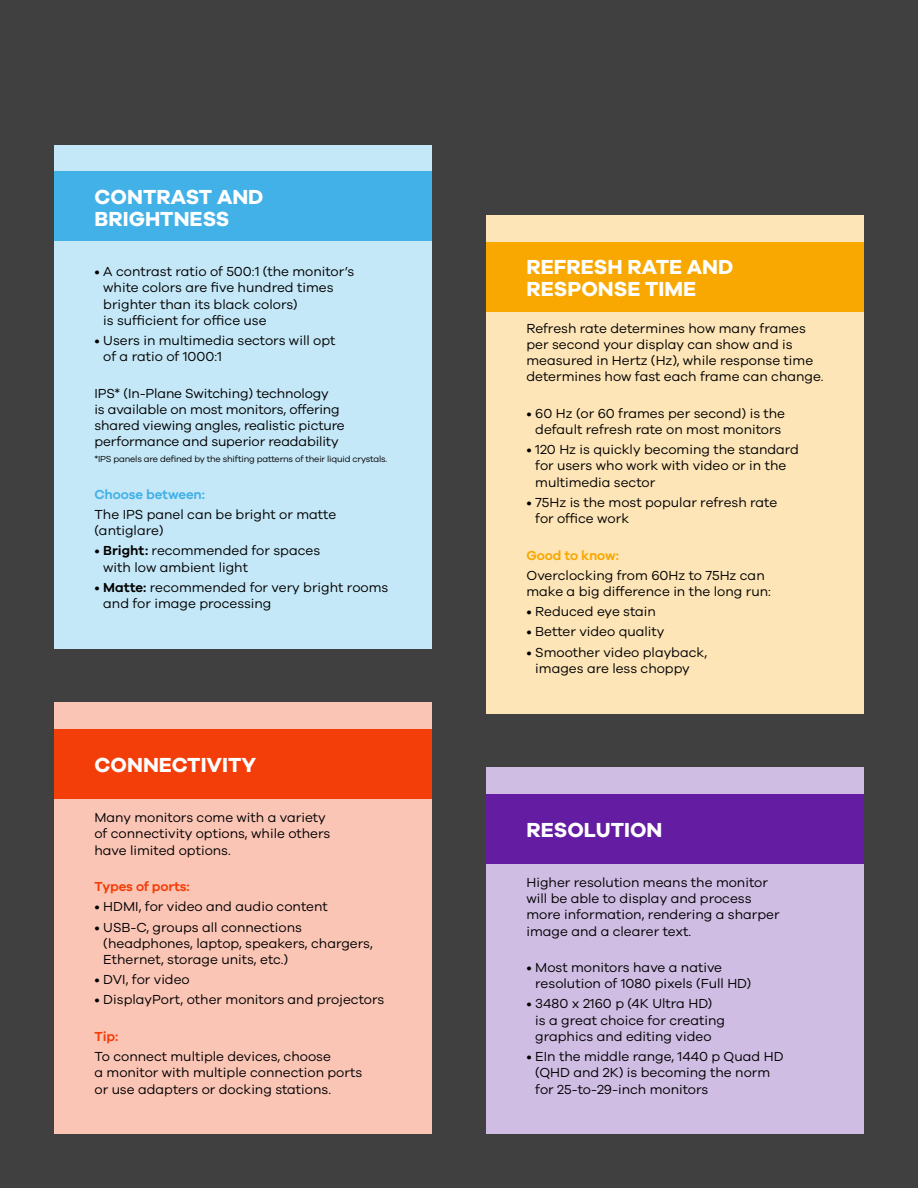
<style>
.page{position:relative;width:918px;height:1188px;background:#404040}
.page>*{position:absolute;margin:0;border:0;box-sizing:border-box;transform-origin:0 0}
.t1{font:700 21px/22.5px "Galano Grotesque";color:#fff}
.t2{font:13.5px/16.2px "Galano Grotesque";color:#000}
.t3{font:600 13.5px "Galano Grotesque";letter-spacing:-.01em;color:#f43e09}
.t4{font:600 13.5px "Galano Grotesque";letter-spacing:-.01em;color:#42b1e7}
.t5{font:600 13.5px "Galano Grotesque";letter-spacing:-.01em;color:#f8a800}
.t6{font:9px "Galano Grotesque";letter-spacing:-.02em;color:#000}
.s1{font-weight:600}
</style>
<div class="page">
<div style="left:486px;top:215px;width:378px;height:498px;background:#fde5b8"></div>
<div style="left:486px;top:767px;width:378px;height:367px;background:#d0bde4"></div>
<div style="left:486px;top:242px;width:378px;height:69px;background:#f8a800"></div>
<div style="left:486px;top:794px;width:378px;height:70px;background:#631ca2"></div>
<div style="left:54px;top:145px;width:378px;height:504px;background:#c5e8f8"></div>
<div style="left:54px;top:703px;width:378px;height:431px;background:#fbc5b6"></div>
<div style="left:54px;top:172px;width:378px;height:69px;background:#42b1e7"></div>
<div style="left:54px;top:730px;width:378px;height:69px;background:#f43e09"></div>
<h1 class="t1" style="left:95px;top:185px;width:170px">CONTRAST AND<br>BRIGHTNESS</h1>
<p class="t2" style="left:103px;top:263px;width:253px;text-indent:-9px">• A contrast ratio of 500:1 (the monitor’s white colors are five hundred times brighter than its black colors)<br>is sufficient for office use</p>
<p class="t2" style="left:103px;top:332px;width:234px;text-indent:-9px">• Users in multimedia sectors will opt of a ratio of 1000:1</p>
<p class="t2" style="left:94px;top:385px;width:252px">IPS* (In-Plane Switching) technology<br>is available on most monitors, offering shared viewing angles, realistic picture performance and superior readability</p>
<p class="t6" style="left:94px;top:454px;width:294px">*IPS panels are defined by the shifting patterns of their liquid crystals.</p>
<p class="t4" style="left:94px;top:486px;width:112px">Choose between:</p>
<p class="t2" style="left:94px;top:506px;width:243px">The IPS panel can be bright or matte (antiglare)</p>
<p class="t2" style="left:103px;top:542px;width:218px;text-indent:-9px">• <span class="s1">Bright:</span> recommended for spaces with low ambient light</p>
<p class="t2" style="left:103px;top:579px;width:287px;text-indent:-9px">• <span class="s1">Matte:</span> recommended for very bright rooms and for image processing</p>
<h1 class="t1" style="left:95px;top:753px;width:163px">CONNECTIVITY</h1>
<p class="t2" style="left:94px;top:809px;width:237px">Many monitors come with a variety of connectivity options, while others have limited options.</p>
<p class="t3" style="left:94px;top:878px;width:97px">Types of ports:</p>
<p class="t2" style="left:94px;top:898px;width:235px">• HDMI, for video and audio content</p>
<p class="t2" style="left:103px;top:918px;width:271px;text-indent:-9px">• USB-C, groups all connections (headphones, laptop, speakers, chargers,<br>Ethernet, storage units, etc.)</p>
<p class="t2" style="left:94px;top:971px;width:97px">• DVI, for video</p>
<p class="t2" style="left:94px;top:991px;width:291px">• DisplayPort, other monitors and projectors</p>
<p class="t3" style="left:94px;top:1028px;width:25px">Tip:</p>
<p class="t2" style="left:94px;top:1048px;width:269px">To connect multiple devices, choose<br>a monitor with multiple connection ports or use adapters or docking stations.</p>
<h1 class="t1" style="left:527px;top:255px;width:208px">REFRESH RATE AND<br>RESPONSE TIME</h1>
<p class="t2" style="left:526px;top:320px;width:299px">Refresh rate determines how many frames per second your display can show and is measured in Hertz (Hz), while response time determines how fast each frame can change.</p>
<p class="t2" style="left:526px;top:405px;width:260px;text-align:center">• 60 Hz (or 60 frames per second) is the default refresh rate on most monitors</p>
<p class="t2" style="left:535px;top:441px;width:265px;text-indent:-9px">• 120 Hz is quickly becoming the standard for users who work with video or in the multimedia sector</p>
<p class="t2" style="left:535px;top:494px;width:244px;text-indent:-9px">• 75Hz is the most popular refresh rate for office work</p>
<p class="t5" style="left:526px;top:547px;width:94px">Good to know:</p>
<p class="t2" style="left:526px;top:567px;width:246px">Overclocking from 60Hz to 75Hz can make a big difference in the long run:</p>
<p class="t2" style="left:526px;top:603px;width:131px">• Reduced eye stain</p>
<p class="t2" style="left:526px;top:623px;width:140px">• Better video quality</p>
<p class="t2" style="left:535px;top:644px;width:174px;text-indent:-9px">• Smoother video playback, images are less choppy</p>
<h1 class="t1" style="left:527px;top:818px;width:137px">RESOLUTION</h1>
<p class="t2" style="left:526px;top:874px;width:255px">Higher resolution means the monitor will be able to display and process more information, rendering a sharper image and a clearer text.</p>
<p class="t2" style="left:535px;top:959px;width:218px;text-indent:-9px">• Most monitors have a native resolution of 1080 pixels (Full HD)</p>
<p class="t2" style="left:535px;top:995px;width:191px;text-indent:-9px">• 3480 x 2160 p (4K Ultra HD) is a great choice for creating graphics and editing video</p>
<p class="t2" style="left:535px;top:1048px;width:250px;text-indent:-9px">• EIn the middle range, 1440 p Quad HD (QHD and 2K) is becoming the norm for 25-to-29-inch monitors</p>
</div>
